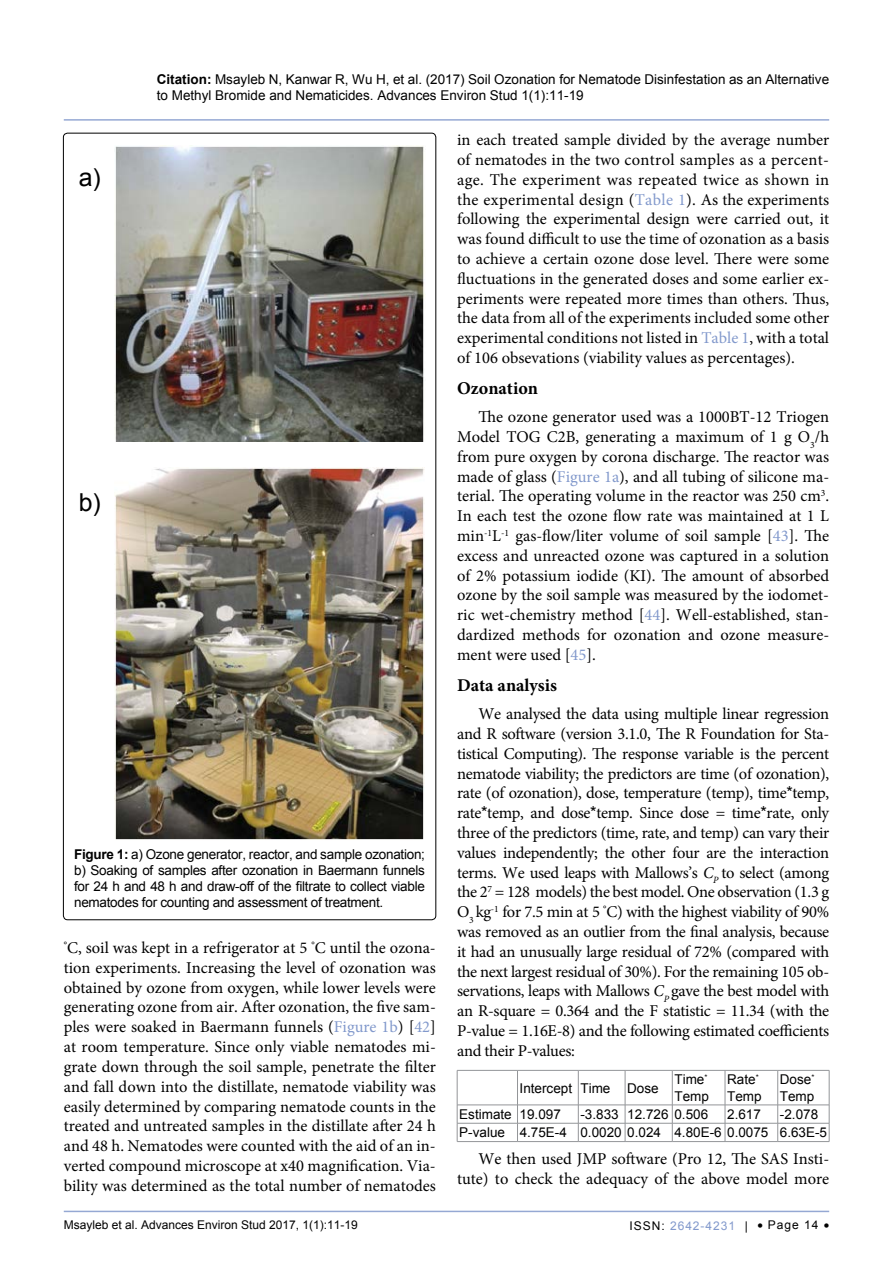
<style>
.page{position:relative;width:893px;height:1263px;background:#fff}
.page>*{position:absolute;margin:0;border:0;box-sizing:border-box;transform-origin:0 0}
.t1{font:24.75px "Arial";color:#000}
.t2{font:700 18px "Minion Pro";color:#000}
.t3{font:16.5px/19.8px "Minion Pro";color:#000;text-align:justify}
.t4{font:13.5px/16.2px "Arial";color:#000}
.t5{font:12px "Arial";color:#000}
.t6{font:12px "Arial";letter-spacing:.08em;color:#8299cc}
.s1{font-weight:700}
.s2{color:#8299cc}
.s3{font-family:"Arial"}
.s4{font-style:italic}
.s5{color:#000}
</style>
<div class="page">
<hr style="left:64px;top:1211px;width:765px;height:1px;background:#8299cc">
<hr style="left:64px;top:119px;width:765px;height:2px;background:#8299cc">
<svg style="left:457px;top:1070px;width:373px;height:71px"></svg>
<hr style="left:457px;top:1141px;width:60px;height:1px;background:#939598">
<hr style="left:517px;top:1141px;width:61px;height:1px;background:#939598">
<hr style="left:578px;top:1141px;width:47px;height:1px;background:#939598">
<hr style="left:625px;top:1141px;width:47px;height:1px;background:#939598">
<hr style="left:672px;top:1141px;width:53px;height:1px;background:#939598">
<hr style="left:725px;top:1141px;width:53px;height:1px;background:#939598">
<hr style="left:778px;top:1141px;width:51px;height:1px;background:#939598">
<img style="left:114px;top:145px;width:311px;height:296px">
<img style="left:115px;top:468px;width:310px;height:372px">
<p class="t4" style="left:157px;top:71px;width:674px"><span class="s1">Citation:</span> Msayleb N, Kanwar R, Wu H, et al. (2017) Soil Ozonation for Nematode Disinfestation as an Alternative to Methyl Bromide and Nematicides. Advances Environ Stud 1(1):11-19</p>
<h1 class="t1" style="left:79px;top:161px;width:24px">a)</h1>
<h1 class="t1" style="left:79px;top:486px;width:24px">b)</h1>
<p class="t4" style="left:74px;top:846px;width:352px;text-align:justify"><span class="s1">Figure 1:</span> a) Ozone generator, reactor, and sample ozonation; b) Soaking of samples after ozonation in Baermann funnels for 24 h and 48 h and draw-off of the filtrate to collect viable nematodes for counting and assessment of treatment.</p>
<p class="t3" style="left:64px;top:938px;width:374px"><sup>°</sup>C, soil was kept in a refrigerator at 5 <sup>°</sup>C until the ozona&shy;tion experiments. Increasing the level of ozonation was obtained by ozone from oxygen, while lower levels were generating ozone from air. After ozonation, the five sam&shy;ples were soaked in Baermann funnels (<span class="s2">Figure 1b</span>) [<span class="s2">42</span>] at room temperature. Since only viable nematodes mi&shy;grate down through the soil sample, penetrate the filter and fall down into the distillate, nematode viability was easily determined by comparing nematode counts in the treated and untreated samples in the distillate after 24 h and 48 h. Nematodes were counted with the aid of an in&shy;verted compound microscope at x40 magnification. Via&shy;bility was determined as the total number of nematodes</p>
<p class="t3" style="left:457px;top:130px;width:374px">in each treated sample divided by the average number of nematodes in the two control samples as a percent&shy;age. The experiment was repeated twice as shown in the experimental design (<span class="s2">Table 1</span>). As the experiments following the experimental design were carried out, it was found difficult to use the time of ozonation as a basis to achieve a certain ozone dose level. There were some fluctuations in the generated doses and some earlier ex&shy;periments were repeated more times than others. Thus, the data from all of the experiments included some other experimental conditions not listed in <span class="s2">Table 1</span>, with a total of 106 obsevations (viability values as percentages).</p>
<p class="t2" style="left:457px;top:375px;width:82px">Ozonation</p>
<p class="t3" style="left:457px;top:407px;width:374px;text-indent:21px">The ozone generator used was a 1000BT-12 Triogen Model TOG C2B, generating a maximum of 1 g O<sub>3</sub>/h from pure oxygen by corona discharge. The reactor was made of glass (<span class="s2">Figure 1a</span>), and all tubing of silicone ma&shy;terial. The operating volume in the reactor was 250 cm<sup>3</sup>.<br>In each test the ozone flow rate was maintained at 1 L min<sup>-1</sup>L<sup>-1</sup> gas-flow/liter volume of soil sample [<span class="s2">43</span>]. The excess and unreacted ozone was captured in a solution of 2% potassium iodide (KI). The amount of absorbed ozone by the soil sample was measured by the iodomet&shy;ric wet-chemistry method [<span class="s2">44</span>]. Well-established, stan&shy;dardized methods for ozonation and ozone measure&shy;ment were used [<span class="s2">45</span>].</p>
<p class="t2" style="left:457px;top:672px;width:101px">Data analysis</p>
<p class="t3" style="left:457px;top:704px;width:374px;text-indent:21px">We analysed the data using multiple linear regression and R software (version 3.1.0, The R Foundation for Sta&shy;tistical Computing). The response variable is the percent nematode viability; the predictors are time (of ozonation), rate (of ozonation), dose, temperature (temp), time<span class="s3">*</span>temp, rate<span class="s3">*</span>temp, and dose<span class="s3">*</span>temp. Since dose = time<span class="s3">*</span>rate, only three of the predictors (time, rate, and temp) can vary their values independently; the other four are the interaction terms. We used leaps with Mallows’s <span class="s4">C</span><sub>P</sub> to select (among the 2<sup>7</sup> = 128 models) the best model. One observation (1.3 g O<sub>3</sub> kg<sup>-1</sup> for 7.5 min at 5 <sup>°</sup>C) with the highest viability of 90% was removed as an outlier from the final analysis, because it had an unusually large residual of 72% (compared with the next largest residual of 30%). For the remaining 105 ob&shy;servations, leaps with Mallows <span class="s4">C</span><sub>P</sub> gave the best model with an R-square = 0.364 and the F statistic = 11.34 (with the P-value = 1.16E-8) and the following estimated coefficients and their P-values:</p>
<p class="t4" style="left:520px;top:1080px;width:141px">Intercept Time Dose</p>
<p class="t4" style="left:674px;top:1072px;width:36px">Time<sup>*<br></sup>Temp</p>
<p class="t4" style="left:727px;top:1072px;width:36px">Rate<sup>*<br></sup>Temp</p>
<p class="t4" style="left:780px;top:1072px;width:36px">Dose<sup>*<br></sup>Temp</p>
<p class="t4" style="left:459px;top:1106px;width:103px">Estimate 19.097</p>
<p class="t4" style="left:580px;top:1106px;width:129px">-3.833 12.726 0.506</p>
<p class="t4" style="left:727px;top:1106px;width:35px">2.617</p>
<p class="t4" style="left:459px;top:1105px;width:369px;line-height:18.3px;text-indent:321px">-2.078<br>P-value 4.75E-4 0.0020 0.024 4.80E-6 0.0075 6.63E-5</p>
<p class="t3" style="left:457px;top:1149px;width:374px;text-align:right">We then used JMP software (Pro 12, The SAS Insti&shy;tute) to check the adequacy of the above model more</p>
<p class="t5" style="left:64px;top:1217px;width:296px">Msayleb et al. Advances Environ Stud 2017, 1(1):11-19</p>
<p class="t6" style="left:630px;top:1217px;width:120px"><span class="s5">ISSN:</span> 2642-4231 <span class="s5">|</span></p>
<p class="t5" style="left:757px;top:1217px;width:73px">• Page 14 •</p>
</div>
